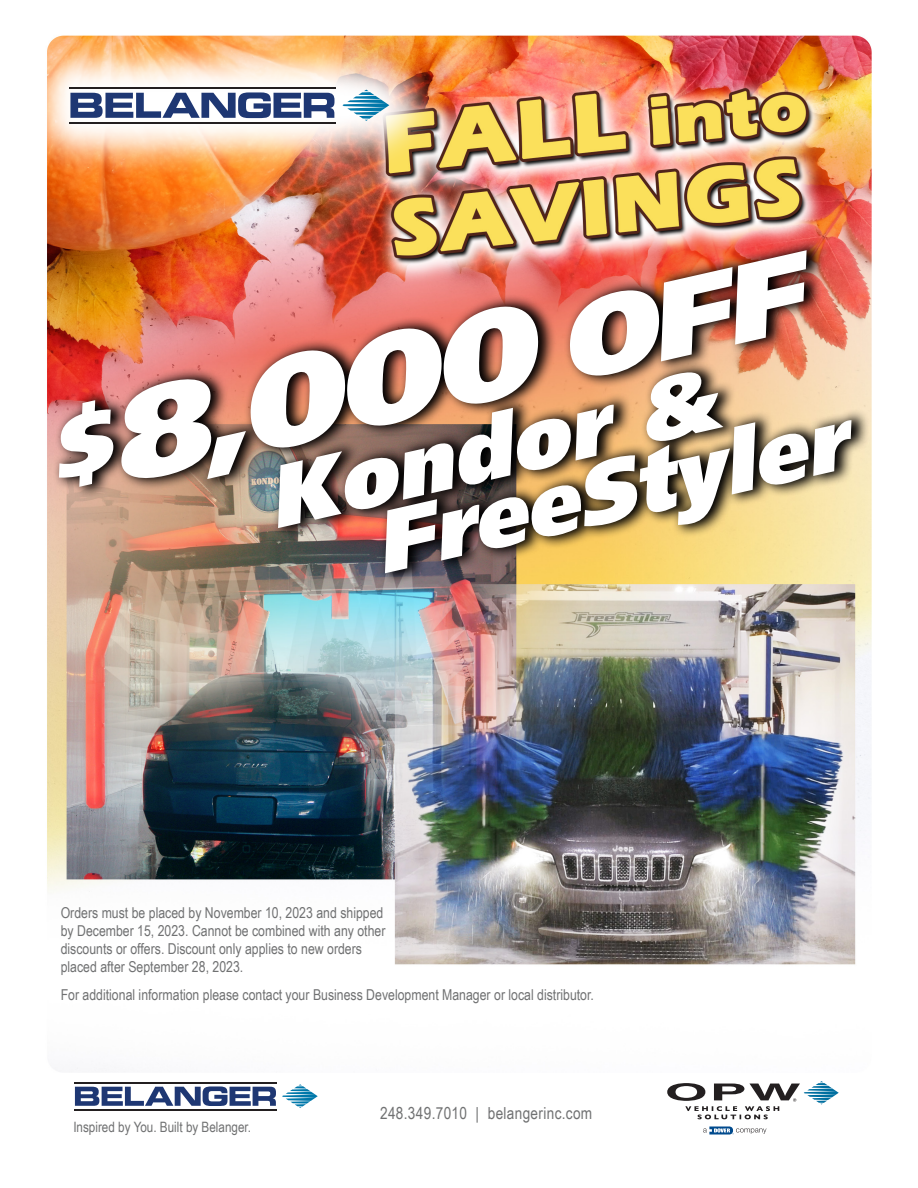
<style>
.page{position:relative;width:918px;height:1188px;background:#fff}
.page>*{position:absolute;margin:0;border:0;box-sizing:border-box;transform-origin:0 0}
.t1{font:italic 900 125.55px "Frutiger LT Std";color:#fff;scale:1.11 1}
.t2{font:italic 900 87px/68.2px "Frutiger LT Std";color:#fff}
.t3{font:16.65px "Arial Narrow";letter-spacing:.02em;color:#707172}
.t4{font:15px/18px "Arial Narrow";color:#707172}
.t5{font:14.25px "Arial Narrow";color:#707172}
.s1{font-size:88.95px}
.s2{font-size:109.2px}
</style>
<div class="page">
<img style="left:47px;top:35px;width:824px;height:1076px">
<svg style="left:703px;top:1127px;width:63px;height:8px"></svg>
<svg style="left:667px;top:1081px;width:172px;height:38px"></svg>
<svg style="left:282px;top:1084px;width:36px;height:24px"></svg>
<svg style="left:75px;top:1086px;width:201px;height:20px"></svg>
<hr style="left:74px;top:1082px;width:203px;height:2px;background:#231f20">
<hr style="left:74px;top:1109px;width:203px;height:1px;background:#231f20">
<img style="left:47px;top:35px;width:393px;height:141px">
<svg style="left:342px;top:90px;width:47px;height:31px"></svg>
<svg style="left:70px;top:92px;width:264px;height:26px"></svg>
<hr style="left:69px;top:87px;width:267px;height:2px;background:#231f20">
<hr style="left:69px;top:122px;width:267px;height:2px;background:#231f20">
<img style="left:52px;top:238px;width:818px;height:348px">
<p class="t1" style="left:32px;top:381px;width:692px;rotate:-13deg"><span class="s1">$</span>8,000 <span class="s2">OFF</span></p>
<p class="t2" style="left:352px;top:445px;width:483px;text-indent:-94px;rotate:-13deg">Kondor &amp;<br>FreeStyler</p>
<p class="t4" style="left:61px;top:903px;width:326px">Orders must be placed by November 10, 2023 and shipped by December 15, 2023. Cannot be combined with any other discounts or offers. Discount only applies to new orders placed after September 28, 2023.</p>
<p class="t4" style="left:61px;top:985px;width:535px">For additional information please contact your Business Development Manager or local distributor.</p>
<p class="t5" style="left:73px;top:1117px;width:179px">Inspired by You. Built by Belanger.</p>
<p class="t3" style="left:380px;top:1101px;width:214px">248.349.7010 | belangerinc.com</p>
</div>
